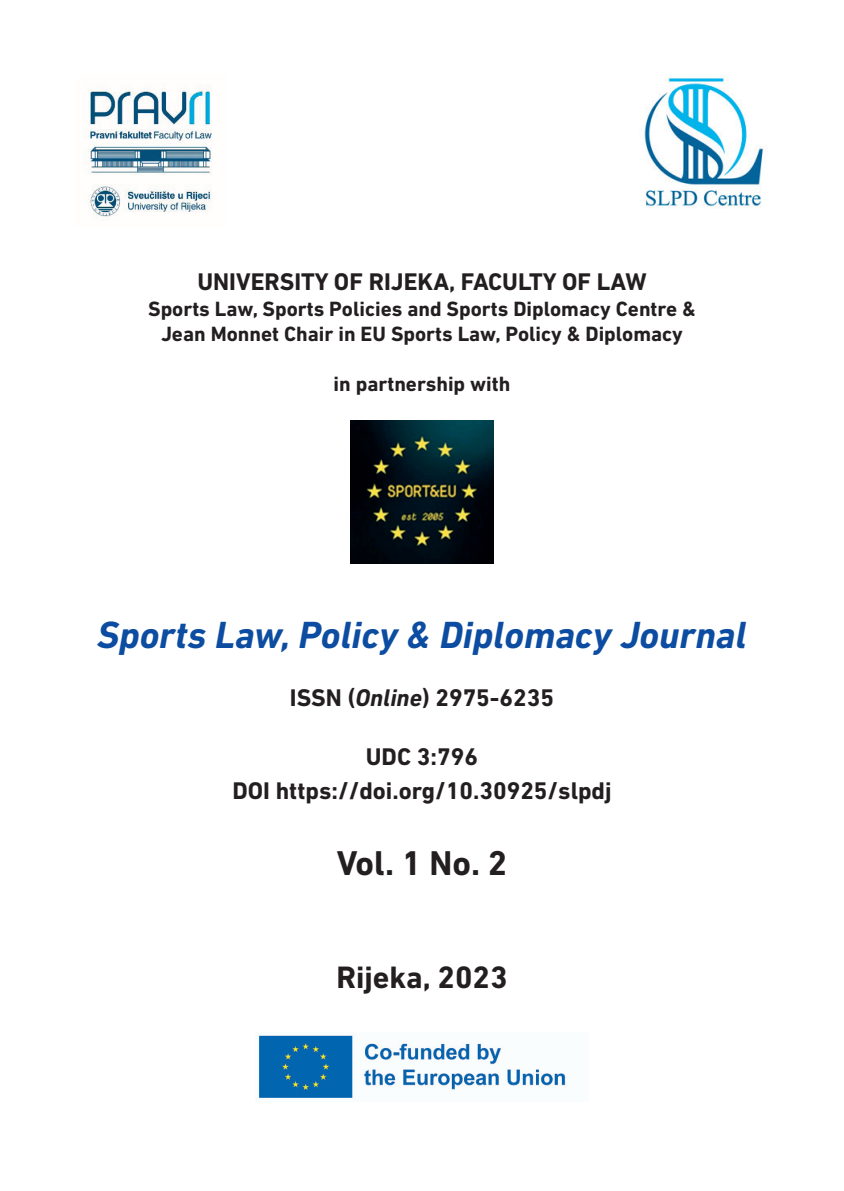
<style>
.page{position:relative;width:844px;height:1191px;background:#fff}
.page>*{position:absolute;margin:0;border:0;box-sizing:border-box;transform-origin:0 0}
.t1{font:italic 700 38.5px "DIN Next LT Pro";color:#0d4da1}
.t2{font:700 35px "DIN Next LT Pro";color:#231f20}
.t3{font:700 31.5px "DIN Next LT Pro";color:#231f20}
.t4{font:700 24.5px/33.6px "DIN Next LT Pro";color:#231f20;text-align:center}
.t5{font:700 21px/25.2px "DIN Next LT Pro";color:#231f20;text-align:center}
.s1{font-style:italic}
</style>
<div class="page">
<img style="left:350px;top:421px;width:143px;height:142px">
<img style="left:257px;top:1035px;width:310px;height:64px">
<img style="left:85px;top:86px;width:127px;height:134px">
<img style="left:644px;top:78px;width:122px;height:130px">
<p class="t4" style="left:197px;top:265px;width:450px">UNIVERSITY OF RIJEKA, FACULTY OF LAW</p>
<p class="t5" style="left:148px;top:296px;width:549px">Sports Law, Sports Policies and Sports Diplomacy Centre &amp;<br>Jean Monnet Chair in EU Sports Law, Policy &amp; Diplomacy</p>
<p class="t5" style="left:333px;top:371px;width:178px">in partnership with</p>
<h1 class="t1" style="left:97px;top:612px;width:651px">Sports Law, Policy &amp; Diplomacy Journal</h1>
<p class="t4" style="left:290px;top:681px;width:265px">ISSN (<span class="s1">Online</span>) 2975-6235</p>
<p class="t4" style="left:232px;top:740px;width:381px">UDC 3:796<br>DOI https://doi.org/10.30925/slpdj</p>
<h2 class="t2" style="left:337px;top:842px;width:172px">Vol. 1 No. 2</h2>
<h3 class="t3" style="left:336px;top:958px;width:173px">Rijeka, 2023</h3>
</div>
